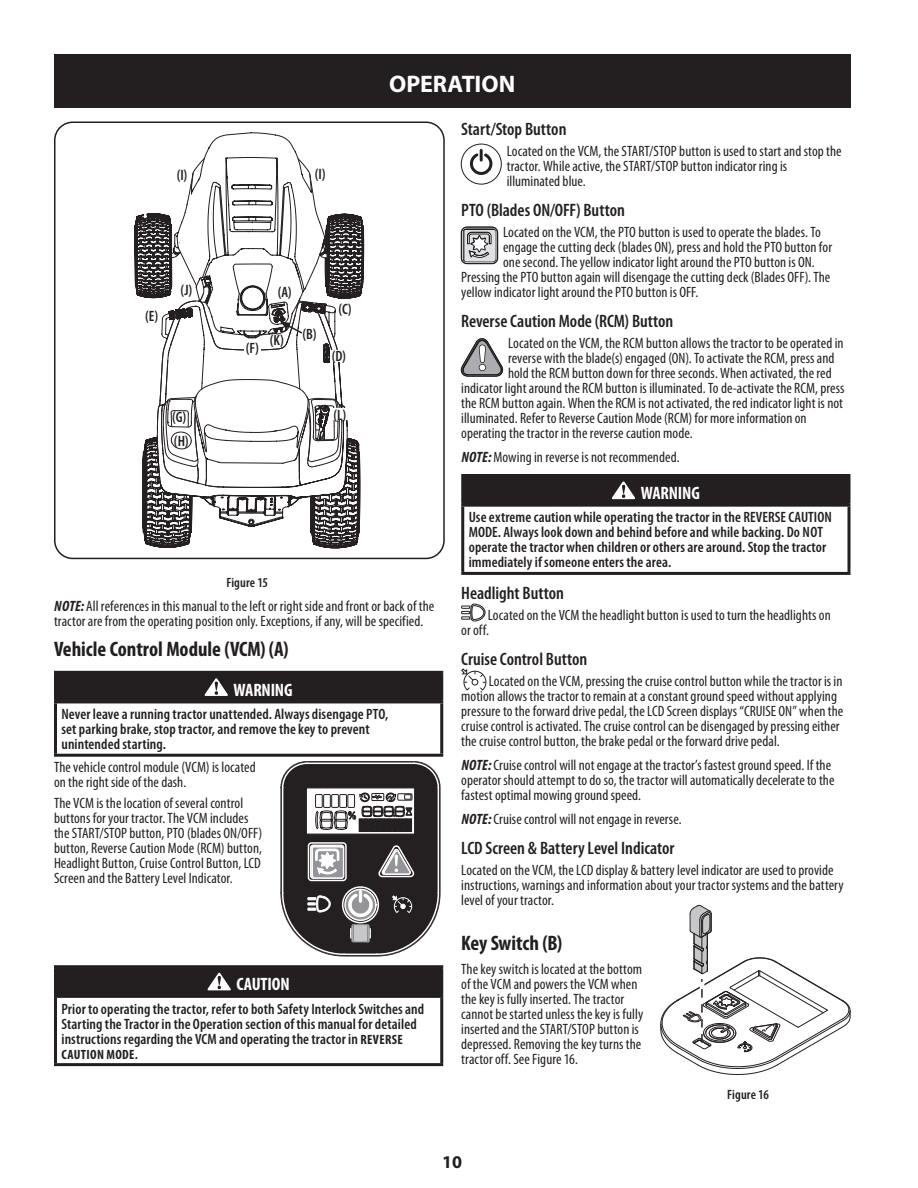
<style>
.page{position:relative;width:918px;height:1188px;background:#fff}
.page>*{position:absolute;margin:0;border:0;box-sizing:border-box;transform-origin:0 0}
.t1{font:700 24px "Myriad Pro";color:#fff}
.Heading{font:700 condensed 21px "Myriad Pro";color:#231f20}
.Sub-Heading{font:600 condensed 18px "Myriad Pro";color:#231f20}
.Warning__-_Danger{font:700 condensed 18px "Myriad Pro";letter-spacing:-.01em;color:#fff}
.Body{font:600 condensed 18px "Myriad Pro";color:#231f20}
.t2{font:700 18px "Myriad Pro";color:#231f20}
.Body-2{font:condensed 15px/15px "Myriad Pro";letter-spacing:.005em;color:#231f20}
.Warning_Body{font:600 condensed 15px/15px "Myriad Pro";letter-spacing:.005em;color:#231f20}
.Note{font:condensed 15px/15px "Myriad Pro";letter-spacing:.005em;color:#231f20}
.t3{font:600 condensed 13.5px "Myriad Pro";letter-spacing:.01em;color:#231f20}
.Warning_Body-2{font:700 condensed 13.5px "Myriad Pro";letter-spacing:.025em;color:#231f20}
.s1{font-weight:700;font-style:italic}
.s2{font-weight:700;font-size:13.5px}
.s3{font-weight:600;font-size:15px}
</style>
<div class="page">
<div style="left:54px;top:54px;width:796px;height:54px;background:#231f20"></div>
<svg style="left:190px;top:157px;width:122px;height:28px"></svg>
<svg style="left:187px;top:185px;width:177px;height:110px"></svg>
<svg style="left:134px;top:213px;width:59px;height:335px"></svg>
<svg style="left:203px;top:276px;width:158px;height:273px"></svg>
<div style="left:332px;top:350px;width:14px;height:11px;background:#fff"></div>
<div style="left:144px;top:308px;width:16px;height:14px;background:#fff"></div>
<div style="left:332px;top:408px;width:16px;height:12px;background:#fff"></div>
<svg style="left:161px;top:200px;width:182px;height:299px"></svg>
<div style="left:54px;top:122px;width:391px;height:437px;border:2px solid #231f20;border-radius:18px"></div>
<div style="left:56px;top:672px;width:386px;height:30px;background:#231f20"></div>
<hr style="left:54px;top:671px;width:389px;height:3px;background:#231f20">
<hr style="left:54px;top:674px;width:3px;height:26px;background:#231f20">
<hr style="left:440px;top:674px;width:3px;height:26px;background:#231f20">
<hr style="left:54px;top:700px;width:389px;height:3px;background:#231f20">
<hr style="left:54px;top:703px;width:3px;height:51px;background:#231f20">
<hr style="left:440px;top:703px;width:3px;height:51px;background:#231f20">
<hr style="left:54px;top:754px;width:389px;height:3px;background:#231f20">
<svg style="left:204px;top:678px;width:24px;height:18px"></svg>
<div style="left:56px;top:967px;width:386px;height:29px;background:#231f20"></div>
<hr style="left:54px;top:965px;width:389px;height:3px;background:#231f20">
<hr style="left:54px;top:968px;width:3px;height:27px;background:#231f20">
<hr style="left:440px;top:968px;width:3px;height:27px;background:#231f20">
<hr style="left:54px;top:995px;width:389px;height:3px;background:#231f20">
<hr style="left:54px;top:998px;width:3px;height:65px;background:#231f20">
<hr style="left:440px;top:998px;width:3px;height:65px;background:#231f20">
<hr style="left:54px;top:1063px;width:389px;height:3px;background:#231f20">
<svg style="left:207px;top:973px;width:24px;height:17px"></svg>
<svg style="left:281px;top:761px;width:159px;height:195px"></svg>
<svg style="left:468px;top:147px;width:26px;height:28px"></svg>
<div style="left:461px;top:144px;width:41px;height:41px;border:1px solid #231f20;border-radius:50%"></div>
<svg style="left:460px;top:226px;width:38px;height:38px"></svg>
<svg style="left:460px;top:338px;width:44px;height:39px"></svg>
<div style="left:463px;top:476px;width:386px;height:29px;background:#231f20"></div>
<hr style="left:461px;top:474px;width:389px;height:3px;background:#231f20">
<hr style="left:461px;top:477px;width:3px;height:27px;background:#231f20">
<hr style="left:848px;top:477px;width:2px;height:27px;background:#231f20">
<hr style="left:461px;top:504px;width:389px;height:3px;background:#231f20">
<hr style="left:461px;top:507px;width:3px;height:65px;background:#231f20">
<hr style="left:848px;top:507px;width:2px;height:65px;background:#231f20">
<hr style="left:461px;top:572px;width:389px;height:3px;background:#231f20">
<svg style="left:612px;top:481px;width:24px;height:18px"></svg>
<svg style="left:461px;top:604px;width:25px;height:17px"></svg>
<svg style="left:461px;top:668px;width:26px;height:23px"></svg>
<svg style="left:660px;top:904px;width:191px;height:171px"></svg>
<h1 class="t1" style="left:389px;top:68px;width:127px">OPERATION</h1>
<p class="Warning_Body" style="left:177px;top:167px;width:12px">(I)</p>
<p class="Warning_Body" style="left:145px;top:308px;width:15px">(E)</p>
<p class="Warning_Body" style="left:181px;top:283px;width:13px">(J)</p>
<p class="Warning_Body" style="left:172px;top:404px;width:18px;line-height:24px">(G) (H)</p>
<p class="Warning_Body" style="left:315px;top:166px;width:12px">(I)</p>
<p class="Warning_Body" style="left:246px;top:340px;width:15px">(F)</p>
<p class="Warning_Body" style="left:278px;top:284px;width:16px">(A)</p>
<p class="Warning_Body" style="left:270px;top:333px;width:16px">(K)</p>
<p class="Warning_Body" style="left:303px;top:326px;width:15px">(B)</p>
<p class="Warning_Body" style="left:339px;top:301px;width:15px">(C)</p>
<p class="Warning_Body" style="left:332px;top:349px;width:16px">(D)</p>
<p class="Warning_Body" style="left:333px;top:407px;width:14px">(L)</p>
<p class="t3" style="left:226px;top:574px;width:43px">Figure 15</p>
<p class="Note" style="left:54px;top:599px;width:382px"><span class="s1">NOTE:</span> All references in this manual to the left or right side and front or back of the tractor are from the operating position only. Exceptions, if any, will be specified.</p>
<p class="Heading" style="left:54px;top:636px;width:236px">Vehicle Control Module (VCM) (A)</p>
<p class="Warning__-_Danger" style="left:234px;top:679px;width:60px">WARNING</p>
<p class="Warning_Body" style="left:62px;top:706px;width:328px">Never leave a running tractor unattended. Always disengage PTO, set parking brake, stop tractor, and remove the key to prevent unintended starting.</p>
<p class="Body-2" style="left:54px;top:760px;width:203px">The vehicle control module (VCM) is located on the right side of the dash.</p>
<p class="Body-2" style="left:54px;top:796px;width:210px">The VCM is the location of several control buttons for your tractor. The VCM includes the START/STOP button, PTO (blades ON/OFF) button, Reverse Caution Mode (RCM) button, Headlight Button, Cruise Control Button, LCD Screen and the Battery Level Indicator.</p>
<p class="Warning__-_Danger" style="left:237px;top:973px;width:55px">CAUTION</p>
<p class="Warning_Body" style="left:62px;top:1001px;width:364px">Prior to operating the tractor, refer to both Safety Interlock Switches and<br>Starting the Tractor in the Operation section of this manual for detailed instructions regarding the VCM and operating the tractor in <span class="s2">REVERSE</span></p>
<p class="Warning_Body-2" style="left:62px;top:1046px;width:78px">CAUTION MODE<span class="s3">.</span></p>
<p class="Sub-Heading" style="left:461px;top:118px;width:107px">Start/Stop Button</p>
<p class="Body-2" style="left:507px;top:144px;width:337px">Located on the VCM, the START/STOP button is used to start and stop the tractor. While active, the START/STOP button indicator ring is illuminated blue.</p>
<p class="Sub-Heading" style="left:461px;top:199px;width:165px">PTO (Blades ON/OFF) Button</p>
<p class="Body-2" style="left:503px;top:225px;width:319px">Located on the VCM, the PTO button is used to operate the blades. To</p>
<p class="Body-2" style="left:503px;top:240px;width:330px">engage the cutting deck (blades ON), press and hold the PTO button for</p>
<p class="Body-2" style="left:503px;top:255px;width:313px">one second. The yellow indicator light around the PTO button is ON.</p>
<p class="Body-2" style="left:461px;top:270px;width:371px">Pressing the PTO button again will disengage the cutting deck (Blades OFF). The</p>
<p class="Body-2" style="left:461px;top:285px;width:239px">yellow indicator light around the PTO button is OFF.</p>
<p class="Sub-Heading" style="left:461px;top:310px;width:214px">Reverse Caution Mode (RCM) Button</p>
<p class="Body-2" style="left:508px;top:336px;width:337px">Located on the VCM, the RCM button allows the tractor to be operated in</p>
<p class="Body-2" style="left:508px;top:351px;width:328px">reverse with the blade(s) engaged (ON). To activate the RCM, press and</p>
<p class="Body-2" style="left:508px;top:366px;width:325px">hold the RCM button down for three seconds. When activated, the red</p>
<p class="Body-2" style="left:461px;top:381px;width:385px">indicator light around the RCM button is illuminated. To de-activate the RCM, press</p>
<p class="Body-2" style="left:461px;top:396px;width:383px">the RCM button again. When the RCM is not activated, the red indicator light is not</p>
<p class="Body-2" style="left:461px;top:411px;width:347px">illuminated. Refer to Reverse Caution Mode (RCM) for more information on</p>
<p class="Body-2" style="left:461px;top:426px;width:233px">operating the tractor in the reverse caution mode.</p>
<p class="Note" style="left:461px;top:450px;width:220px"><span class="s1">NOTE:</span> Mowing in reverse is not recommended.</p>
<p class="Warning__-_Danger" style="left:641px;top:482px;width:60px">WARNING</p>
<p class="Warning_Body" style="left:469px;top:510px;width:365px">Use extreme caution while operating the tractor in the REVERSE CAUTION MODE. Always look down and behind before and while backing. Do NOT operate the tractor when children or others are around. Stop the tractor immediately if someone enters the area.</p>
<p class="Sub-Heading" style="left:461px;top:582px;width:104px">Headlight Button</p>
<p class="Body-2" style="left:461px;top:608px;width:371px;text-indent:27px">Located on the VCM the headlight button is used to turn the headlights on or off.</p>
<p class="Body" style="left:461px;top:648px;width:128px">Cruise Control Button</p>
<p class="Body-2" style="left:461px;top:674px;width:384px;text-indent:27px">Located on the VCM, pressing the cruise control button while the tractor is in motion allows the tractor to remain at a constant ground speed without applying pressure to the forward drive pedal, the LCD Screen displays “CRUISE ON” when the cruise control is activated. The cruise control can be disengaged by pressing either the cruise control button, the brake pedal or the forward drive pedal.</p>
<p class="Note" style="left:461px;top:758px;width:375px"><span class="s1">NOTE:</span> Cruise control will not engage at the tractor’s fastest ground speed. If the operator should attempt to do so, the tractor will automatically decelerate to the fastest optimal mowing ground speed.</p>
<p class="Note" style="left:461px;top:812px;width:222px"><span class="s1">NOTE:</span> Cruise control will not engage in reverse.</p>
<p class="Sub-Heading" style="left:461px;top:837px;width:215px">LCD Screen &amp; Battery Level Indicator</p>
<p class="Body-2" style="left:461px;top:863px;width:384px">Located on the VCM, the LCD display &amp; battery level indicator are used to provide instructions, warnings and information about your tractor systems and the battery level of your tractor.</p>
<p class="Heading" style="left:461px;top:930px;width:103px">Key Switch (B)</p>
<p class="Body-2" style="left:461px;top:962px;width:183px">The key switch is located at the bottom of the VCM and powers the VCM when the key is fully inserted. The tractor cannot be started unless the key is fully inserted and the START/STOP button is depressed. Removing the key turns the tractor off. See Figure 16.</p>
<p class="t3" style="left:727px;top:1086px;width:43px">Figure 16</p>
<p class="t2" style="left:442px;top:1150px;width:21px">10</p>
</div>
